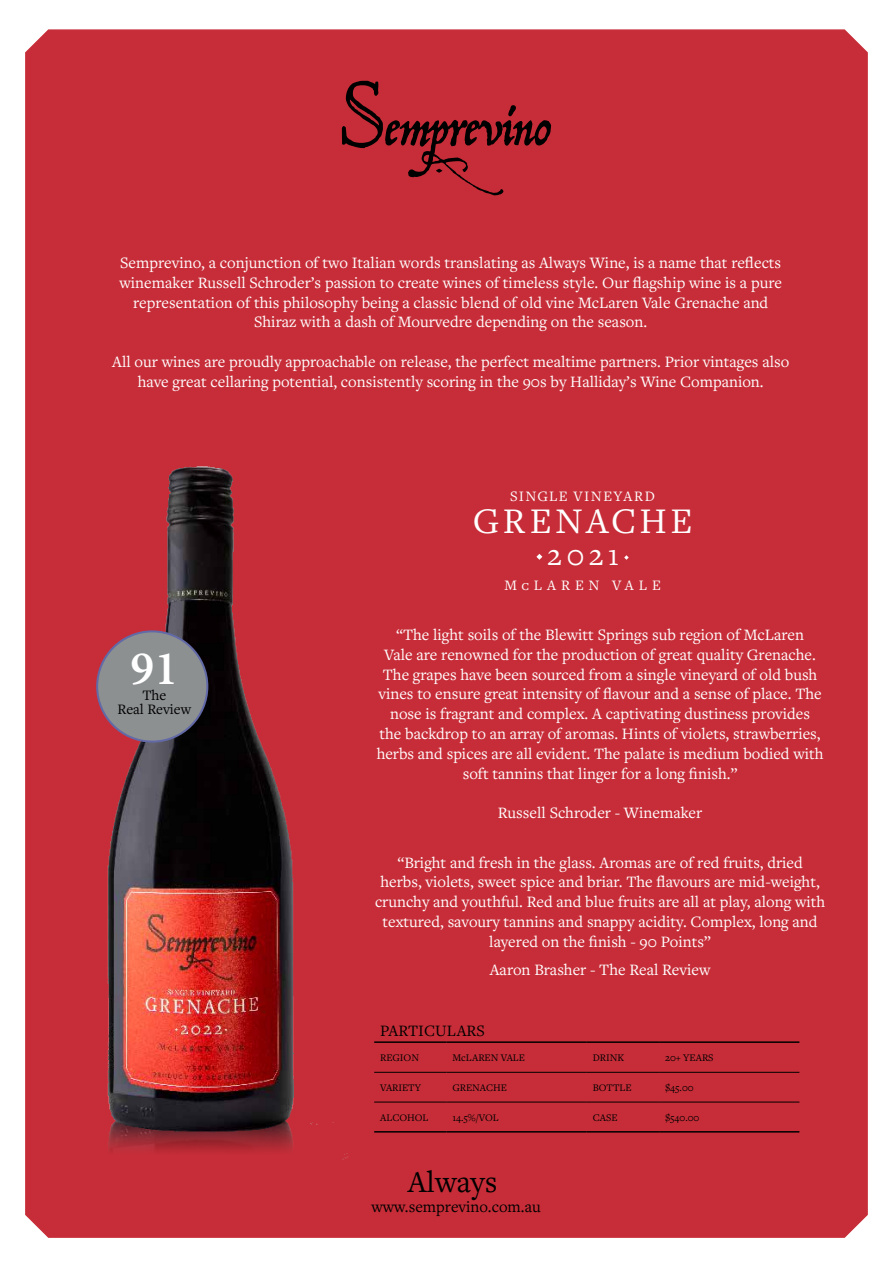
<style>
.page{position:relative;width:893px;height:1263px;background:#fff}
.page>*{position:absolute;margin:0;border:0;box-sizing:border-box;transform-origin:0 0}
.t1{font:600 48.3px "Minion Pro";color:#fff}
.t2{font:37.5px "Freight Text Pro";letter-spacing:.095em;color:#fff}
.t3{font:31.5px "Freight Text Pro";color:#000}
.t4{font:31.5px "Freight Text Pro";color:#fff}
.t5{font:16.5px/19.8px "Freight Text Pro";color:#fff;text-align:center}
.t6{font:16.5px "Freight Text Pro";color:#000}
.t7{font:15px "Freight Text Pro";letter-spacing:.09em;color:#fff}
.t8{font:15px/13.5px "Freight Text Pro";color:#000;text-align:center}
.t9{font:15px "Freight Text Pro";letter-spacing:.305em;color:#fff}
.t10{font:10.5px "Freight Text Pro";color:#000}
.s1{color:#c72d38}
</style>
<div class="page">
<div style="left:25px;top:29px;width:843px;height:1209px;background:#c72d38"></div>
<svg style="left:342px;top:81px;width:209px;height:114px;background:#a8262f"></svg>
<svg style="left:536px;top:554px;width:6px;height:6px"></svg>
<svg style="left:624px;top:555px;width:5px;height:5px"></svg>
<hr style="left:374px;top:1041px;width:72px;height:2px;background:#000">
<hr style="left:446px;top:1041px;width:141px;height:2px;background:#000">
<hr style="left:587px;top:1041px;width:72px;height:2px;background:#000">
<hr style="left:659px;top:1041px;width:140px;height:2px;background:#000">
<hr style="left:374px;top:1072px;width:72px;height:1px;background:#000">
<hr style="left:446px;top:1072px;width:141px;height:1px;background:#000">
<hr style="left:587px;top:1072px;width:72px;height:1px;background:#000">
<hr style="left:659px;top:1072px;width:140px;height:1px;background:#000">
<hr style="left:374px;top:1102px;width:72px;height:1px;background:#000">
<hr style="left:446px;top:1102px;width:141px;height:1px;background:#000">
<hr style="left:587px;top:1102px;width:72px;height:1px;background:#000">
<hr style="left:659px;top:1102px;width:140px;height:1px;background:#000">
<hr style="left:374px;top:1131px;width:72px;height:1px;background:#000">
<hr style="left:446px;top:1131px;width:141px;height:1px;background:#000">
<hr style="left:587px;top:1131px;width:72px;height:1px;background:#000">
<hr style="left:659px;top:1131px;width:140px;height:1px;background:#000">
<img style="left:46px;top:453px;width:304px;height:710px">
<div style="left:97px;top:631px;width:110px;height:111px;background:#8c9091;border-radius:50%"></div>
<div style="left:96px;top:630px;width:112px;height:113px;border:2px solid #6269a7;border-radius:50%"></div>
<p class="t5" style="left:120px;top:252px;width:664px">Semprevino, a conjunction of two Italian words translating as Always Wine, is a name that reflects winemaker Russell Schroder’s passion to create wines of timeless style. Our flagship wine is a pure representation of this philosophy being a classic blend of old vine McLaren Vale Grenache and Shiraz with a dash of Mourvedre depending on the season.</p>
<p class="t5" style="left:112px;top:351px;width:679px">All our wines are proudly approachable on release, the perfect mealtime partners. Prior vintages also have great cellaring potential, consistently scoring in the 90s by Halliday’s Wine Companion.</p>
<p class="t7" style="left:510px;top:487px;width:146px">SINGLE VINEYARD</p>
<h2 class="t2" style="left:473px;top:496px;width:221px">GRENACHE</h2>
<h1 class="t1" style="left:131px;top:635px;width:49px">91</h1>
<p class="t8" style="left:118px;top:688px;width:75px">The<br>Real Review</p>
<h3 class="t4" style="left:547px;top:534px;width:74px">2021</h3>
<p class="t9" style="left:504px;top:575px;width:158px">McLAREN VALE</p>
<p class="t5" style="left:377px;top:624px;width:448px">“The light soils of the Blewitt Springs sub region of McLaren<br>Vale are renowned for the production of great quality Grenache.<br>The grapes have been sourced from a single vineyard of old bush vines to ensure great intensity of flavour and a sense of place. The nose is fragrant and complex. A captivating dustiness provides<br>the backdrop to an array of aromas. Hints of violets, strawberries, herbs and spices are all evident. The palate is medium bodied with soft tannins that linger for a long finish.”</p>
<p class="t5" style="left:498px;top:802px;width:206px">Russell Schroder - Winemaker</p>
<p class="t5" style="left:375px;top:852px;width:452px">“Bright and fresh in the glass. Aromas are of red fruits, dried herbs, violets, sweet spice and briar. The flavours are mid-weight, crunchy and youthful. Red and blue fruits are all at play, along with textured, savoury tannins and snappy acidity. Complex, long and layered on the finish - 90 Points”</p>
<p class="t5" style="left:490px;top:959px;width:222px">Aaron Brasher - The Real Review</p>
<p class="t6" style="left:380px;top:1020px;width:106px">PARTICULARS</p>
<p class="t10" style="left:380px;top:1051px;width:40px">REGION</p>
<p class="t10" style="left:452px;top:1051px;width:74px">McLAREN VALE</p>
<p class="t10" style="left:593px;top:1051px;width:33px">DRINK</p>
<p class="t10" style="left:665px;top:1051px;width:50px">20+ YEARS</p>
<p class="t10" style="left:380px;top:1080px;width:42px">VARIETY</p>
<p class="t10" style="left:452px;top:1080px;width:56px">GRENACHE</p>
<p class="t10" style="left:593px;top:1080px;width:40px">BOTTLE</p>
<p class="t10" style="left:665px;top:1080px;width:30px">$45.00</p>
<p class="t10" style="left:380px;top:1110px;width:50px">ALCOHOL</p>
<p class="t10" style="left:452px;top:1110px;width:48px">14.5%/VOL</p>
<p class="t10" style="left:593px;top:1110px;width:26px">CASE</p>
<p class="t10" style="left:665px;top:1110px;width:36px">$540.00</p>
<h3 class="t3" style="left:408px;top:1161px;width:98px">Always<span class="s1">.</span></h3>
<p class="t6" style="left:371px;top:1196px;width:171px">www.semprevino.com.au</p>
</div>
